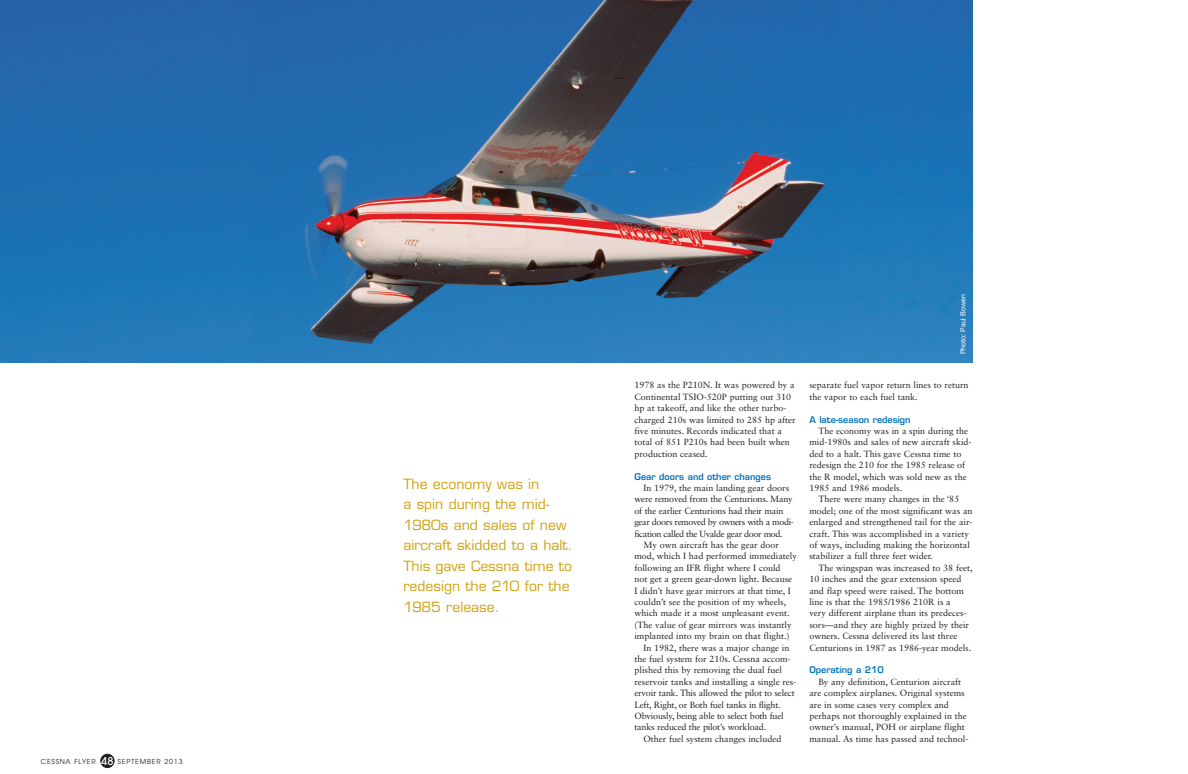
<style>
.page{position:relative;width:1188px;height:774px;background:#fff}
.page>*{position:absolute;margin:0;border:0;box-sizing:border-box;transform-origin:0 0}
.t1{font:13.7px/20.5px "Eurostile";color:#d0a00a}
.t2{font:500 10.8px "Avant Garde";color:#fff}
.t3{font:9px/11.4px "Sabon LT Std";color:#231f20}
.t4{font:9px "Sabon LT Std";letter-spacing:-.02em;color:#231f20}
.t5{font:9px "Sabon LT Std";letter-spacing:-.04em;color:#231f20}
.t6{font:600 9px "Eurostile";color:#0072bc}
.t7{font:7px "Helvetica Neue";color:#fff}
.t8{font:6.9px "Avant Garde";letter-spacing:.12em;color:#231f20}
.t9{font:6.9px "Avant Garde";letter-spacing:.1em;color:#231f20}
</style>
<div class="page">
<div style="left:101px;top:754px;width:13px;height:14px;background:#231f20;border-radius:50%"></div>
<div style="left:100px;top:754px;width:15px;height:14px;border:1px solid #231f20;border-radius:50%"></div>
<img style="left:0;top:0;width:972px;height:362px">
<p class="t2" style="left:101px;top:754px;width:14px">48</p>
<p class="t9" style="left:41px;top:757px;width:57px">CESSNA FLYER</p>
<p class="t8" style="left:117px;top:757px;width:67px">SEPTEMBER 2013</p>
<h1 class="t1" style="left:403px;top:474px;width:171px">The economy was in<br>a spin during the mid-<br>1980s and sales of new aircraft skidded to a halt.<br>This gave Cessna time to redesign the 210 for the<br>1985 release.</h1>
<p class="t3" style="left:634px;top:379px;width:163px">1978 as the P210N. It was powered by a Continental TSIO-520P putting out 310 hp at takeoff, and like the other turbo&shy;charged 210s was limited to 285 hp after five minutes. Records indicated that a total of 851 P210s had been built when production ceased.</p>
<p class="t6" style="left:634px;top:471px;width:138px">Gear doors and other changes</p>
<p class="t3" style="left:643px;top:482px;width:147px">In 1979, the main landing gear doors</p>
<p class="t4" style="left:634px;top:494px;width:160px">were removed from the Centurions. Many</p>
<p class="t4" style="left:634px;top:505px;width:151px">of the earlier Centurions had their main</p>
<p class="t5" style="left:634px;top:517px;width:161px">gear doors removed by owners with a modi-</p>
<p class="t5" style="left:634px;top:528px;width:150px">fication called the Uvalde gear door mod.</p>
<p class="t3" style="left:643px;top:539px;width:137px">My own aircraft has the gear door</p>
<p class="t3" style="left:634px;top:551px;width:164px">mod, which I had performed immediately</p>
<p class="t3" style="left:634px;top:562px;width:148px">following an IFR flight where I could</p>
<p class="t3" style="left:634px;top:573px;width:159px">not get a green gear-down light. Because</p>
<p class="t3" style="left:634px;top:585px;width:158px">I didn’t have gear mirrors at that time, I</p>
<p class="t3" style="left:634px;top:596px;width:153px">couldn’t see the position of my wheels,</p>
<p class="t3" style="left:634px;top:608px;width:157px">which made it a most unpleasant event.</p>
<p class="t3" style="left:634px;top:619px;width:159px">(The value of gear mirrors was instantly</p>
<p class="t3" style="left:634px;top:630px;width:157px">implanted into my brain on that flight.)</p>
<p class="t3" style="left:643px;top:642px;width:147px">In 1982, there was a major change in</p>
<p class="t3" style="left:634px;top:653px;width:158px">the fuel system for 210s. Cessna accom-</p>
<p class="t3" style="left:634px;top:665px;width:149px">plished this by removing the dual fuel</p>
<p class="t3" style="left:634px;top:676px;width:163px">reservoir tanks and installing a single res-</p>
<p class="t4" style="left:634px;top:688px;width:162px">ervoir tank. This allowed the pilot to select</p>
<p class="t4" style="left:634px;top:699px;width:148px">Left, Right, or Both fuel tanks in flight.</p>
<p class="t4" style="left:634px;top:711px;width:151px">Obviously, being able to select both fuel</p>
<p class="t4" style="left:634px;top:722px;width:133px">tanks reduced the pilot’s workload.</p>
<p class="t3" style="left:643px;top:733px;width:140px">Other fuel system changes included</p>
<p class="t7" style="left:959px;top:354px;width:62px;rotate:-90deg">Photo: Paul Bowen</p>
<p class="t3" style="left:809px;top:379px;width:161px">separate fuel vapor return lines to return the vapor to each fuel tank.</p>
<p class="t6" style="left:809px;top:414px;width:103px">A late-season redesign</p>
<p class="t3" style="left:809px;top:425px;width:164px;text-indent:9px">The economy was in a spin during the mid-1980s and sales of new aircraft skid&shy;ded to a halt. This gave Cessna time to redesign the 210 for the 1985 release of the R model, which was sold new as the 1985 and 1986 models.</p>
<p class="t3" style="left:809px;top:493px;width:165px;text-indent:9px">There were many changes in the ‘85 model; one of the most significant was an enlarged and strengthened tail for the air&shy;craft. This was accomplished in a variety of ways, including making the horizontal stabilizer a full three feet wider.</p>
<p class="t3" style="left:809px;top:562px;width:165px;text-indent:9px">The wingspan was increased to 38 feet, 10 inches and the gear extension speed and flap speed were raised. The bottom line is that the 1985/1986 210R is a<br>very different airplane than its predeces&shy;sors—and they are highly prized by their owners. Cessna delivered its last three Centurions in 1987 as 1986-year models.</p>
<p class="t6" style="left:809px;top:664px;width:76px">Operating a 210</p>
<p class="t3" style="left:809px;top:676px;width:160px;text-indent:9px">By any definition, Centurion aircraft are complex airplanes. Original systems are in some cases very complex and perhaps not thoroughly explained in the owner’s manual, POH or airplane flight manual. As time has passed and technol-</p>
</div>
